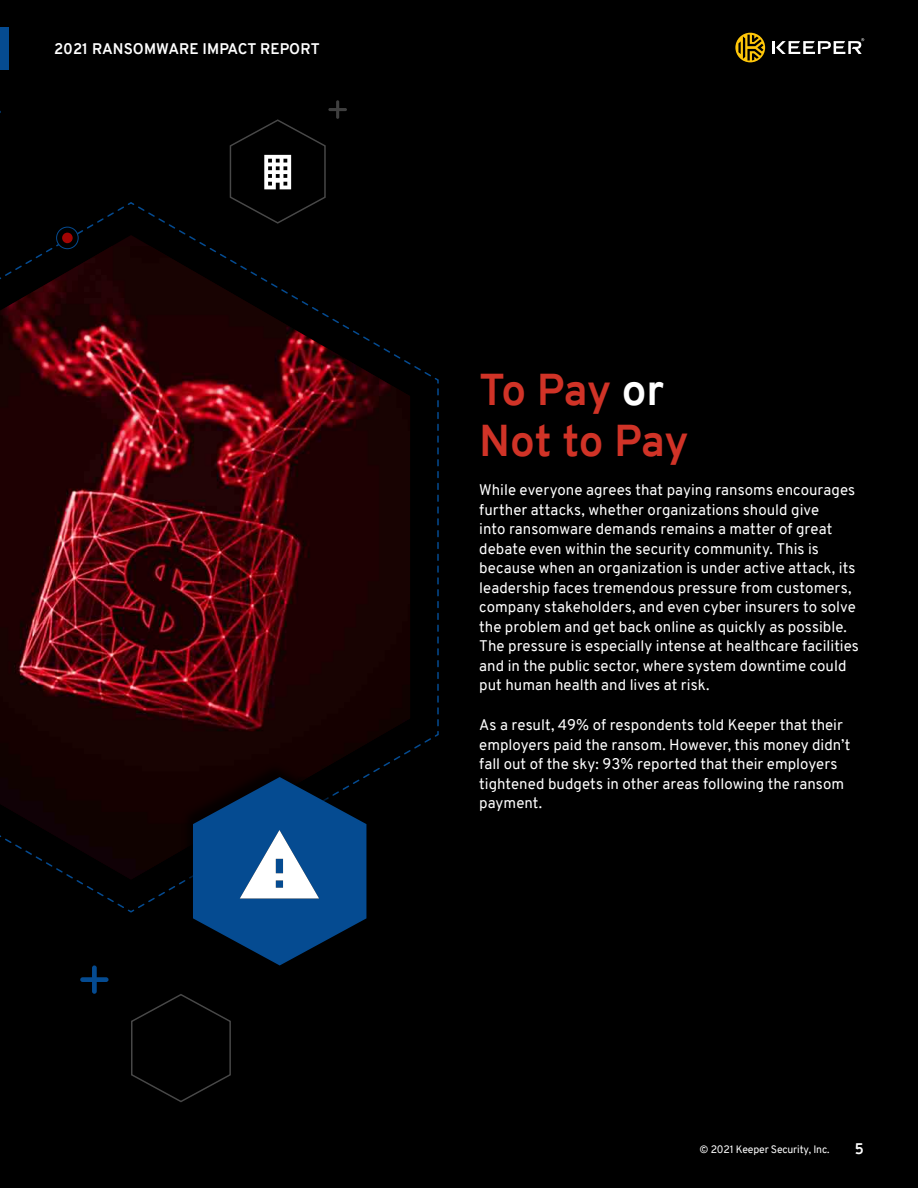
<style>
.page{position:relative;width:918px;height:1188px;background:#000}
.page>*{position:absolute;margin:0;border:0;box-sizing:border-box;transform-origin:0 0}
.t1{font:700 43.5px/51px "Overpass";letter-spacing:-.01em;color:#d03327}
.t2{font:15px/19.5px "Overpass";letter-spacing:.005em;color:#fff}
.t3{font:700 15px "Overpass";color:#fff}
.t4{font:10.5px "Overpass";letter-spacing:-.015em;color:#fff}
.s1{color:#fff}
</style>
<div class="page">
<div style="left:0;top:28px;width:8px;height:42px;background:#054b91"></div>
<svg style="left:735px;top:33px;width:30px;height:29px"></svg>
<svg style="left:773px;top:38px;width:91px;height:16px"></svg>
<img style="left:0;top:246px;width:410px;height:633px">
<svg style="left:0;top:204px;width:128px;height:174px"></svg>
<div style="left:62px;top:233px;width:11px;height:10px;background:#a20403;border-radius:50%"></div>
<div style="left:181px;top:762px;width:188px;height:202px;background:#000;opacity:.73"></div>
<svg style="left:193px;top:777px;width:173px;height:188px"></svg>
<svg style="left:131px;top:994px;width:100px;height:108px"></svg>
<svg style="left:80px;top:965px;width:29px;height:29px"></svg>
<svg style="left:229px;top:100px;width:118px;height:124px"></svg>
<p class="t3" style="left:54px;top:38px;width:267px">2021 RANSOMWARE IMPACT REPORT</p>
<h1 class="t1" style="left:479px;top:364px;width:211px">To Pay <span class="s1">or<br></span>Not to Pay</h1>
<p class="t2" style="left:479px;top:481px;width:381px">While everyone agrees that paying ransoms encourages further attacks, whether organizations should give<br>into ransomware demands remains a matter of great debate even within the security community. This is because when an organization is under active attack, its leadership faces tremendous pressure from customers, company stakeholders, and even cyber insurers to solve the problem and get back online as quickly as possible.<br>The pressure is especially intense at healthcare facilities and in the public sector, where system downtime could put human health and lives at risk.</p>
<p class="t2" style="left:479px;top:715px;width:373px">As a result, 49% of respondents told Keeper that their employers paid the ransom. However, this money didn’t fall out of the sky: 93% reported that their employers tightened budgets in other areas following the ransom payment.</p>
<p class="t4" style="left:700px;top:1142px;width:131px">© 2021 Keeper Security, Inc.</p>
<p class="t3" style="left:855px;top:1138px;width:11px">5</p>
</div>
